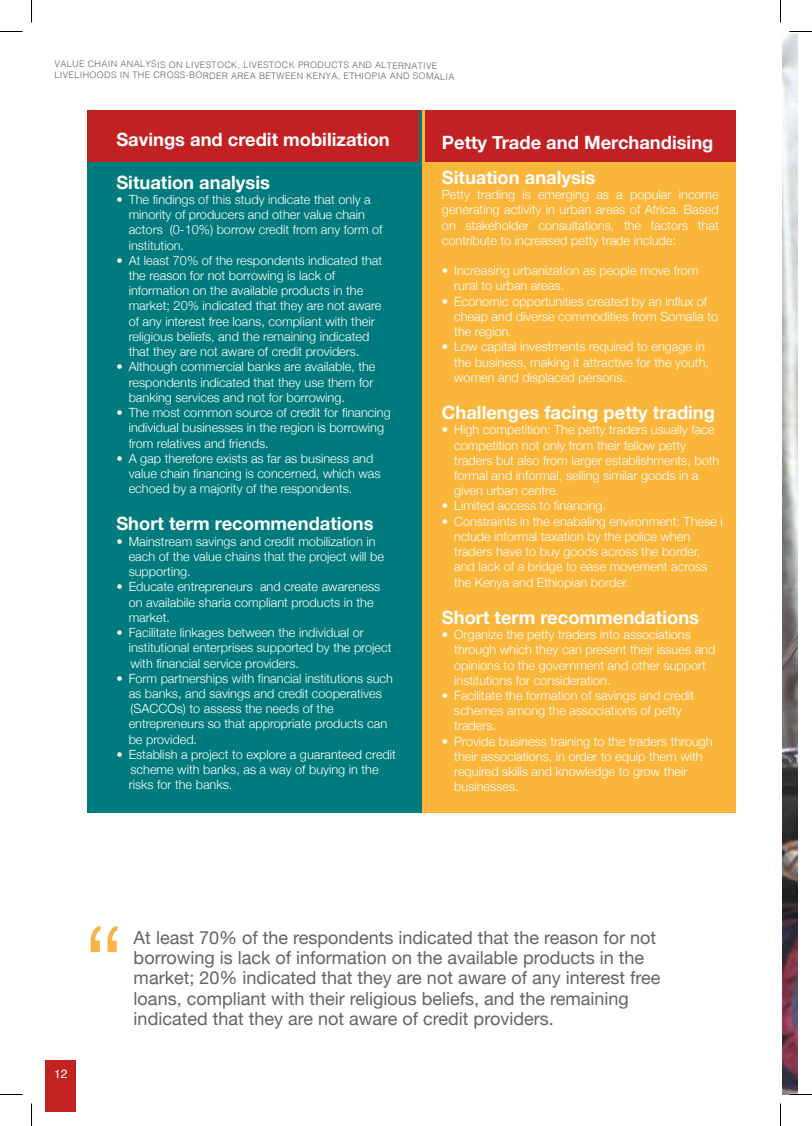
<style>
.page{position:relative;width:812px;height:1126px;background:#fff}
.page>*{position:absolute;margin:0;border:0;box-sizing:border-box;transform-origin:0 0}
.t1{font:300 109.5px "Helvetica Neue";color:#f9b248}
.t2{font:700 18.3px/34.3px "Helvetica Neue";color:#fff}
.t3{font:18px/20.4px "Helvetica Neue";color:#646463}
.t4{font:300 12.75px/15.3px "Helvetica Neue";color:#fff}
.t5{font:12px "Helvetica";color:#fff}
.t6{font:300 9px/10.8px "Helvetica";letter-spacing:.035em;color:#646463}
</style>
<div class="page">
<div style="left:46px;top:1060px;width:30px;height:51px;background:#c32222"></div>
<div style="left:421px;top:111px;width:314px;height:702px;background:#fab63a"></div>
<div style="left:87px;top:111px;width:334px;height:702px;background:#007b7d"></div>
<div style="left:87px;top:111px;width:331px;height:51px;background:#c22022"></div>
<div style="left:425px;top:111px;width:310px;height:51px;background:#c22022"></div>
<img style="left:782px;top:34px;width:15px;height:1060px">
<svg style="left:0;top:31px;width:22px;height:1px"></svg>
<svg style="left:789px;top:31px;width:22px;height:1px"></svg>
<svg style="left:0;top:1094px;width:22px;height:1px"></svg>
<svg style="left:789px;top:1094px;width:22px;height:1px"></svg>
<svg style="left:31px;top:0;width:1px;height:22px"></svg>
<svg style="left:31px;top:1103px;width:1px;height:23px"></svg>
<svg style="left:780px;top:0;width:1px;height:22px"></svg>
<svg style="left:780px;top:1103px;width:1px;height:23px"></svg>
<p class="t6" style="left:54px;top:59px;width:401px">VALUE CHAIN ANALYSIS ON LIVESTOCK, LIVESTOCK PRODUCTS AND ALTERNATIVE<br>LIVELIHOODS IN THE CROSS-BORDER AREA BETWEEN KENYA, ETHIOPIA AND SOMALIA</p>
<h2 class="t2" style="left:116px;top:123px;width:275px">Savings and credit mobilization</h2>
<h2 class="t2" style="left:116px;top:165px;width:155px">Situation analysis</h2>
<p class="t4" style="left:129px;top:191px;width:255px;text-indent:-12px">• The findings of this study indicate that only a minority of producers and other value chain actors (0-10%) borrow credit from any form of institution.</p>
<p class="t4" style="left:129px;top:252px;width:255px;text-indent:-12px">• At least 70% of the respondents indicated that the reason for not borrowing is lack of information on the available products in the market; 20% indicated that they are not aware of any interest free loans, compliant with their religious beliefs, and the remaining indicated that they are not aware of credit providers.</p>
<p class="t4" style="left:129px;top:358px;width:248px;text-indent:-12px">• Although commercial banks are available, the respondents indicated that they use them for banking services and not for borrowing.</p>
<p class="t4" style="left:129px;top:404px;width:263px;text-indent:-12px">• The most common source of credit for financing individual businesses in the region is borrowing from relatives and friends.</p>
<p class="t4" style="left:129px;top:450px;width:253px;text-indent:-12px">• A gap therefore exists as far as business and value chain financing is concerned, which was echoed by a majority of the respondents.</p>
<h2 class="t2" style="left:116px;top:507px;width:258px">Short term recommendations</h2>
<p class="t4" style="left:129px;top:533px;width:257px;text-indent:-12px">• Mainstream savings and credit mobilization in each of the value chains that the project will be supporting.</p>
<p class="t4" style="left:129px;top:578px;width:253px;text-indent:-12px">• Educate entrepreneurs and create awareness on availabile sharia compliant products in the market.</p>
<p class="t4" style="left:129px;top:624px;width:264px;text-indent:-12px">• Facilitate linkages between the individual or institutional enterprises supported by the project with financial service providers.</p>
<p class="t4" style="left:129px;top:670px;width:266px;text-indent:-12px">• Form partnerships with financial institutions such as banks, and savings and credit cooperatives (SACCOs) to assess the needs of the entrepreneurs so that appropriate products can be provided.</p>
<p class="t4" style="left:129px;top:746px;width:269px;text-indent:-12px">• Establish a project to explore a guaranteed credit scheme with banks, as a way of buying in the risks for the banks.</p>
<h2 class="t2" style="left:442px;top:126px;width:273px">Petty Trade and Merchandising<br>Situation analysis</h2>
<p class="t4" style="left:442px;top:186px;width:278px;text-align:justify">Petty trading is emerging as a popular income generating activity in urban areas of Africa. Based on stakeholder consultations, the factors that contribute to increased petty trade include:</p>
<p class="t4" style="left:454px;top:262px;width:246px;text-indent:-12px">• Increasing urbanization as people move from rural to urban areas.</p>
<p class="t4" style="left:454px;top:293px;width:265px;text-indent:-12px">• Economic opportunities created by an influx of cheap and diverse commodities from Somalia to the region.</p>
<p class="t4" style="left:454px;top:338px;width:256px;text-indent:-12px">• Low capital investments required to engage in the business, making it attractive for the youth, women and displaced persons.</p>
<h2 class="t2" style="left:442px;top:396px;width:274px">Challenges facing petty trading</h2>
<p class="t4" style="left:454px;top:421px;width:266px;text-indent:-12px">• High competition: The petty traders usually face competition not only from their fellow petty traders but also from larger establishments, both formal and informal, selling similar goods in a given urban centre.</p>
<p class="t4" style="left:442px;top:497px;width:166px">• Limited access to financing.</p>
<p class="t4" style="left:454px;top:513px;width:270px;text-indent:-12px">• Constraints in the enabaling environment: These i nclude informal taxation by the police when traders have to buy goods across the border, and lack of a bridge to ease movement across the Kenya and Ethiopian border.</p>
<h2 class="t2" style="left:442px;top:601px;width:258px">Short term recommendations</h2>
<p class="t4" style="left:454px;top:626px;width:262px;text-indent:-12px">• Organize the petty traders into associations through which they can present their issues and opinions to the government and other support institutions for consideration.</p>
<p class="t4" style="left:454px;top:687px;width:241px;text-indent:-12px">• Facilitate the formation of savings and credit schemes among the associations of petty traders.</p>
<p class="t4" style="left:454px;top:733px;width:260px;text-indent:-12px">• Provide business training to the traders through their associations, in order to equip them with required skills and knowledge to grow their businesses.</p>
<p class="t5" style="left:54px;top:1065px;width:15px">12</p>
<h1 class="t1" style="left:84px;top:876px;width:42px">“</h1>
<p class="t3" style="left:134px;top:928px;width:528px">At least 70% of the respondents indicated that the reason for not borrowing is lack of information on the available products in the market; 20% indicated that they are not aware of any interest free loans, compliant with their religious beliefs, and the remaining indicated that they are not aware of credit providers.</p>
</div>
